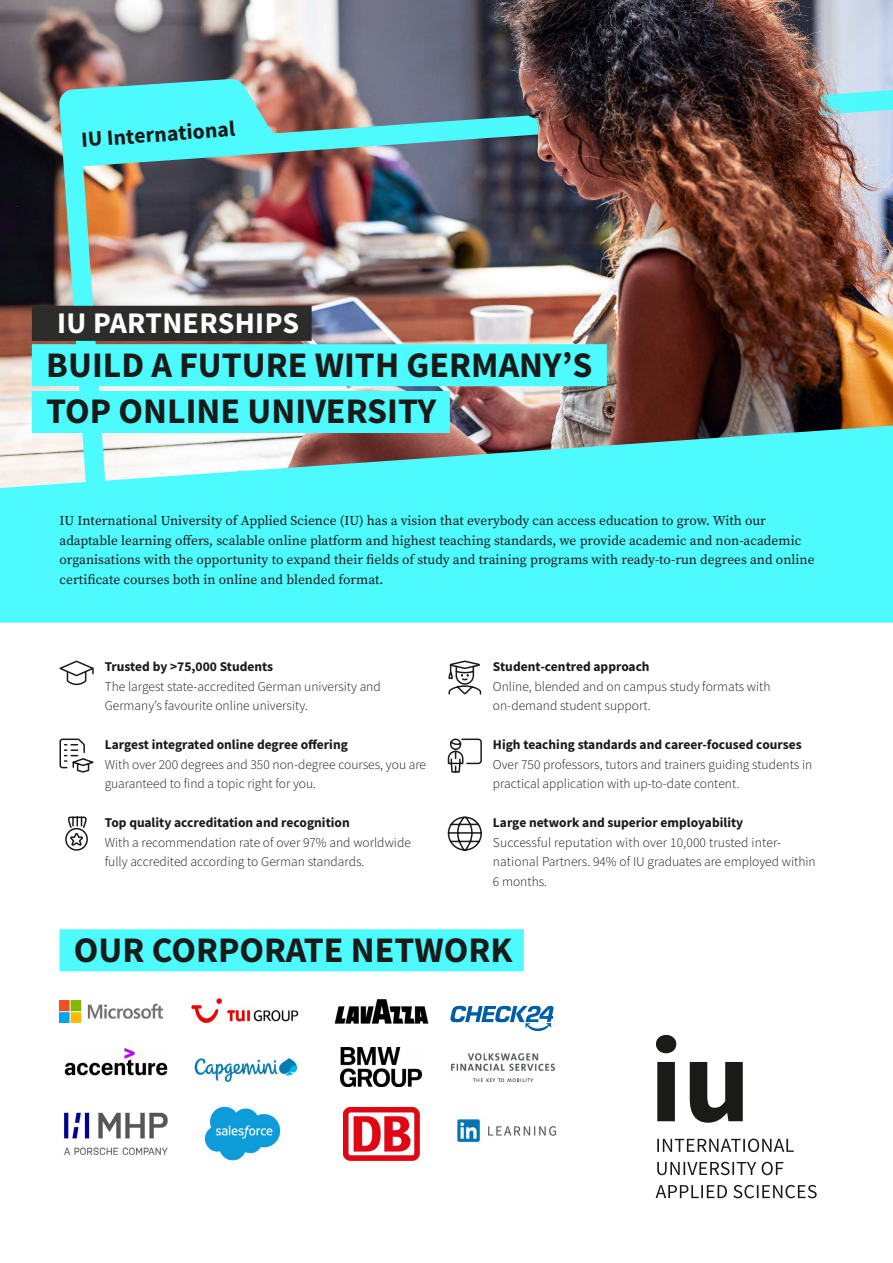
<style>
.page{position:relative;width:893px;height:1263px;background:#fff}
.page>*{position:absolute;margin:0;border:0;box-sizing:border-box;transform-origin:0 0}
.t1{font:36px/46.8px "Source Sans Variable";color:#1a1a18}
.t2{font:30px "Source Sans Variable";letter-spacing:.01em;color:#fff}
.t3{font:21.75px "Source Sans Variable";color:#1a1a18}
.t4{font:13.5px/19.5px "Source Sans Variable";color:#1a1a18}
.t5{font:13.5px/19.5px "Source Serif Variable";color:#1a1a18}
</style>
<div class="page">
<img style="left:0;top:0;width:428px;height:426px">
<img style="left:52px;top:70px;width:841px;height:356px">
<svg style="left:59px;top:79px;width:220px;height:70px;background:#5ce7e9"></svg>
<svg style="left:0;top:426px;width:893px;height:197px;background:#5ceff1"></svg>
<div style="left:32px;top:306px;width:280px;height:35px;background:#2c2c2b"></div>
<div style="left:32px;top:344px;width:575px;height:42px;background:#4dfbff"></div>
<div style="left:32px;top:391px;width:418px;height:42px;background:#4dfbff"></div>
<svg style="left:656px;top:1035px;width:161px;height:163px"></svg>
<div style="left:60px;top:929px;width:464px;height:42px;background:#4dfbff"></div>
<img style="left:64px;top:1112px;width:104px;height:43px">
<img style="left:59px;top:1000px;width:103px;height:23px">
<img style="left:451px;top:1053px;width:103px;height:28px">
<img style="left:64px;top:1048px;width:103px;height:28px">
<svg style="left:450px;top:1006px;width:103px;height:25px"></svg>
<img style="left:334px;top:999px;width:95px;height:25px">
<img style="left:204px;top:1106px;width:77px;height:55px">
<img style="left:191px;top:998px;width:108px;height:26px">
<img style="left:341px;top:1048px;width:81px;height:38px">
<img style="left:195px;top:1058px;width:102px;height:23px">
<img style="left:344px;top:1107px;width:75px;height:53px">
<svg style="left:59px;top:660px;width:35px;height:26px"></svg>
<svg style="left:59px;top:738px;width:35px;height:35px"></svg>
<svg style="left:65px;top:816px;width:23px;height:35px"></svg>
<svg style="left:448px;top:660px;width:34px;height:35px"></svg>
<svg style="left:447px;top:738px;width:35px;height:35px"></svg>
<svg style="left:447px;top:816px;width:35px;height:35px"></svg>
<img style="left:457px;top:1118px;width:100px;height:25px">
<img style="left:428px;top:0;width:465px;height:203px">
<h3 class="t3" style="left:80px;top:126px;width:156px;rotate:-4deg">IU International</h3>
<h2 class="t2" style="left:57px;top:305px;width:244px">IU PARTNERSHIPS</h2>
<h1 class="t1" style="left:46px;top:341px;width:548px">BUILD A FUTURE WITH GERMANY’S<br>TOP ONLINE UNIVERSITY</h1>
<p class="t5" style="left:60px;top:511px;width:757px">IU International University of Applied Science (IU) has a vision that everybody can access education to grow. With our adaptable learning offers, scalable online platform and highest teaching standards, we provide academic and non-academic organisations with the opportunity to expand their fields of study and training programs with ready-to-run degrees and online certificate courses both in online and blended format.</p>
<p class="t4" style="left:105px;top:657px;width:278px">Trusted by &gt;75,000 Students<br>The largest state-accredited German university and<br>Germany’s favourite online university.</p>
<p class="t4" style="left:105px;top:735px;width:323px">Largest integrated online degree offering<br>With over 200 degrees and 350 non-degree courses, you are guaranteed to find a topic right for you.</p>
<p class="t4" style="left:105px;top:813px;width:308px">Top quality accreditation and recognition<br>With a recommendation rate of over 97% and worldwide fully accredited according to German standards.</p>
<p class="t4" style="left:493px;top:657px;width:279px">Student-centred approach<br>Online, blended and on campus study formats with on-demand student support.</p>
<p class="t4" style="left:493px;top:735px;width:321px">High teaching standards and career-focused courses<br>Over 750 professors, tutors and trainers guiding students in practical application with up-to-date content.</p>
<p class="t4" style="left:493px;top:813px;width:324px">Large network and superior employability<br>Successful reputation with over 10,000 trusted inter&shy;national Partners. 94% of IU graduates are employed within 6 months.</p>
<h1 class="t1" style="left:74px;top:926px;width:440px">OUR CORPORATE NETWORK</h1>
</div>
